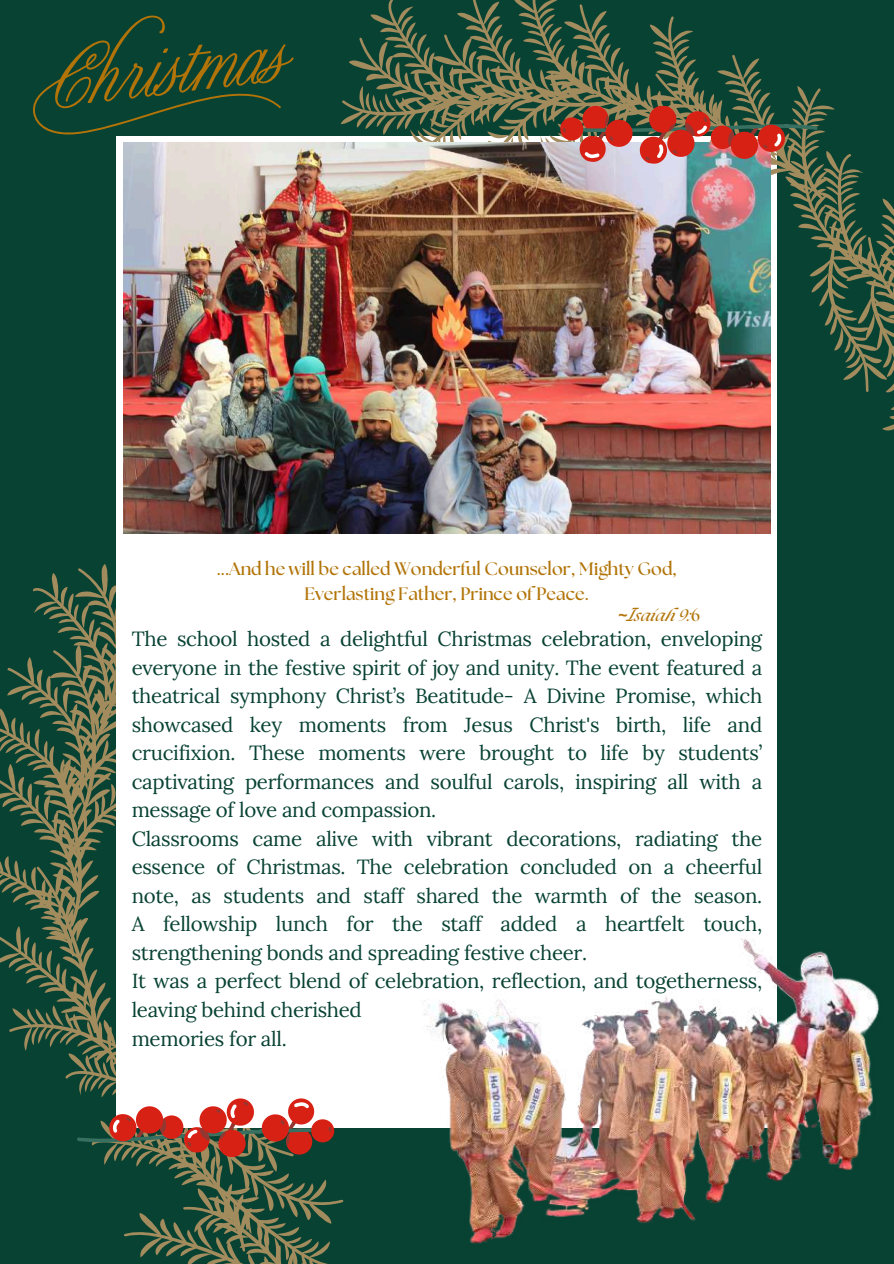
<style>
.page{position:relative;width:894px;height:1264px;background:#fff}
.page>*{position:absolute;margin:0;border:0;box-sizing:border-box;transform-origin:0 0}
.t1{font:20.4px/28.5px "Lora";letter-spacing:-.015em;color:#084233}
.t2{font:700 18px/24.8px "The Seasons";color:#b27409;text-align:center}
.t3{font:italic 700 16.5px "The Seasons";color:#b27409}
.s1{font-family:"Noto Sans"}
.s2{font-style:normal}
</style>
<div class="page">
<div style="left:0;top:0;width:893px;height:1263px;background:#084233"></div>
<svg style="left:0;top:564px;width:327px;height:699px"></svg>
<svg style="left:277px;top:1226px;width:23px;height:12px"></svg>
<svg style="left:25px;top:950px;width:32px;height:33px"></svg>
<svg style="left:14px;top:728px;width:31px;height:35px"></svg>
<svg style="left:42px;top:922px;width:21px;height:15px"></svg>
<svg style="left:46px;top:1004px;width:20px;height:43px"></svg>
<div style="left:116px;top:136px;width:661px;height:991px;background:#fff"></div>
<svg style="left:309px;top:0;width:584px;height:496px"></svg>
<svg style="left:523px;top:24px;width:39px;height:28px"></svg>
<img style="left:124px;top:143px;width:646px;height:390px">
<svg style="left:556px;top:90px;width:269px;height:92px"></svg>
<svg style="left:77px;top:1043px;width:250px;height:168px"></svg>
<svg style="left:33px;top:15px;width:260px;height:120px"></svg>
<img style="left:327px;top:938px;width:553px;height:311px">
<p class="t2" style="left:217px;top:557px;width:461px">...And he will be called Wonderful Counselor, Mighty God,<br>Everlasting Father, Prince of Peace.</p>
<p class="t3" style="left:618px;top:607px;width:83px"><span class="s1">~</span>Isaiah 9:<span class="s2">6</span></p>
<p class="t1" style="left:132px;top:624px;width:632px">The school hosted a delightful Christmas celebration, enveloping everyone in the festive spirit of joy and unity. The event featured a theatrical symphony Christ’s Beatitude- A Divine Promise, which showcased key moments from Jesus Christ's birth, life and crucifixion. These moments were brought to life by students’ captivating performances and soulful carols, inspiring all with a message of love and compassion.<br>Classrooms came alive with vibrant decorations, radiating the essence of Christmas. The celebration concluded on a cheerful note, as students and staff shared the warmth of the season.<br>A fellowship lunch for the staff added a heartfelt touch, strengthening bonds and spreading festive cheer.<br>It was a perfect blend of celebration, reflection, and togetherness, leaving behind cherished<br>memories for all.</p>
</div>
